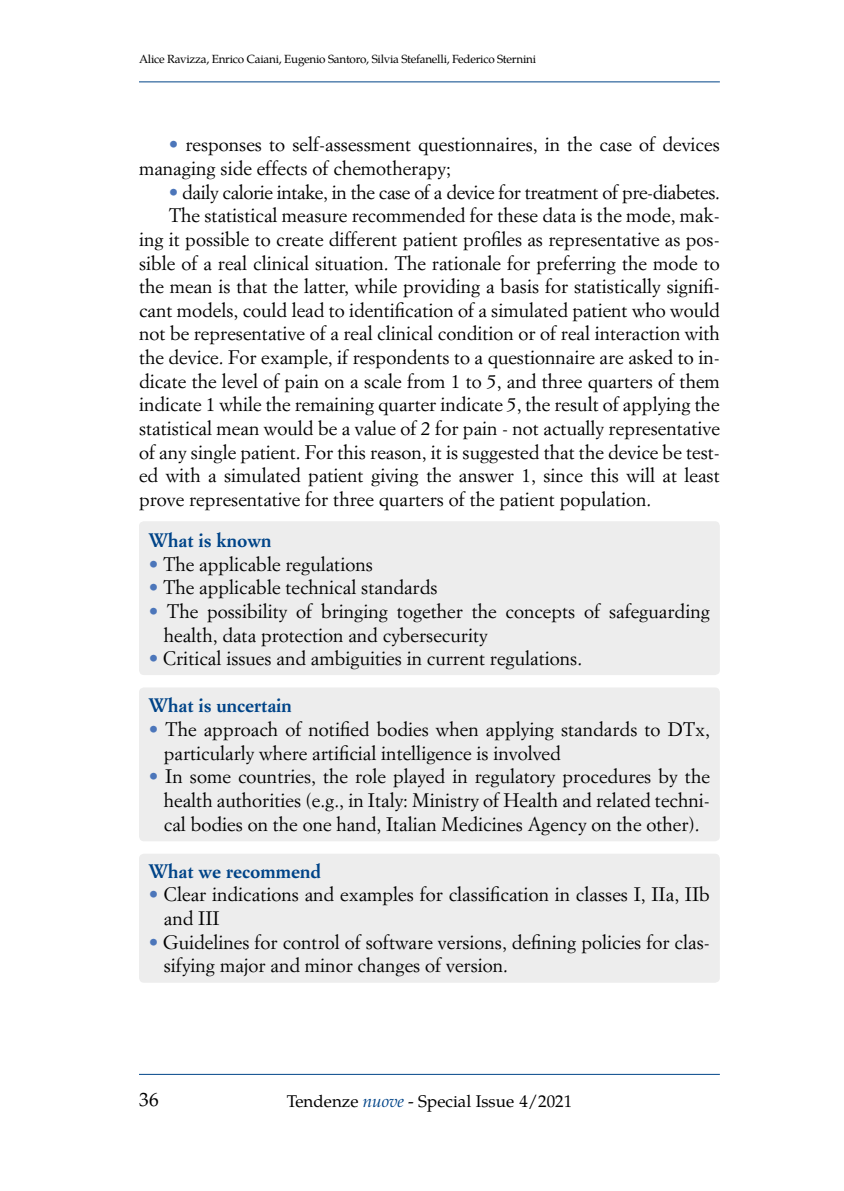
<style>
.page{position:relative;width:844px;height:1191px;background:#fff}
.page>*{position:absolute;margin:0;border:0;box-sizing:border-box;transform-origin:0 0}
.t1{font:19.25px/23.6px "Simoncini Garamond";color:#000}
.t2{font:19.25px "Simoncini Garamond";letter-spacing:-.02em;color:#000}
.t3{font:700 19.25px "Simoncini Garamond Std";color:#048}
.t4{font:19.25px "Te X Gyre Pagella";color:#000}
.t5{font:16.97px "Te X Gyre Pagella";color:#000}
.t6{font:11.9px "Te X Gyre Pagella";letter-spacing:-.02em;color:#000}
.s1{color:#4c76ba}
.s2{font-style:italic;color:#048}
</style>
<div class="page">
<hr style="left:139px;top:1074px;width:580px;height:1px;background:#048">
<hr style="left:139px;top:82px;width:580px;height:1px;background:#048">
<div style="left:139px;top:521px;width:580px;height:154px;background:#ededed;border-radius:5px"></div>
<div style="left:139px;top:687px;width:580px;height:154px;background:#ededed;border-radius:5px"></div>
<div style="left:139px;top:853px;width:580px;height:129px;background:#ededed;border-radius:5px"></div>
<p class="t6" style="left:139px;top:50px;width:398px">Alice Ravizza, Enrico Caiani, Eugenio Santoro, Silvia Stefanelli, Federico Sternini</p>
<p class="t1" style="left:139px;top:132px;width:582px;text-indent:30px"><span class="s1">•</span> responses to self-assessment questionnaires, in the case of devices managing side effects of chemotherapy;</p>
<p class="t2" style="left:169px;top:180px;width:552px"><span class="s1">•</span> daily calorie intake, in the case of a device for treatment of pre-diabetes.</p>
<p class="t1" style="left:169px;top:203px;width:552px">The statistical measure recommended for these data is the mode, mak-</p>
<p class="t1" style="left:139px;top:227px;width:582px">ing it possible to create different patient profiles as representative as pos-</p>
<p class="t1" style="left:139px;top:251px;width:582px">sible of a real clinical situation. The rationale for preferring the mode to</p>
<p class="t1" style="left:139px;top:274px;width:582px">the mean is that the latter, while providing a basis for statistically signifi-</p>
<p class="t1" style="left:139px;top:298px;width:582px">cant models, could lead to identification of a simulated patient who would</p>
<p class="t1" style="left:139px;top:321px;width:582px">not be representative of a real clinical condition or of real interaction with</p>
<p class="t1" style="left:139px;top:345px;width:582px">the device. For example, if respondents to a questionnaire are asked to in-</p>
<p class="t1" style="left:139px;top:369px;width:582px">dicate the level of pain on a scale from 1 to 5, and three quarters of them</p>
<p class="t1" style="left:139px;top:392px;width:582px">indicate 1 while the remaining quarter indicate 5, the result of applying the</p>
<p class="t1" style="left:139px;top:416px;width:582px">statistical mean would be a value of 2 for pain - not actually representative</p>
<p class="t1" style="left:139px;top:440px;width:582px">of any single patient. For this reason, it is suggested that the device be test-</p>
<p class="t1" style="left:139px;top:463px;width:582px">ed with a simulated patient giving the answer 1, since this will at least</p>
<p class="t1" style="left:139px;top:487px;width:513px">prove representative for three quarters of the patient population.</p>
<p class="t3" style="left:149px;top:528px;width:124px">What is known</p>
<p class="t1" style="left:149px;top:551px;width:225px"><span class="s1">•</span> The applicable regulations</p>
<p class="t1" style="left:149px;top:575px;width:290px"><span class="s1">•</span> The applicable technical standards</p>
<p class="t1" style="left:164px;top:599px;width:547px;text-indent:-15px"><span class="s1">•</span> The possibility of bringing together the concepts of safeguarding health, data protection and cybersecurity</p>
<p class="t1" style="left:149px;top:646px;width:434px"><span class="s1">•</span> Critical issues and ambiguities in current regulations.</p>
<p class="t3" style="left:149px;top:693px;width:144px">What is uncertain</p>
<p class="t1" style="left:164px;top:717px;width:547px;text-indent:-15px"><span class="s1">•</span> The approach of notified bodies when applying standards to DTx, particularly where artificial intelligence is involved</p>
<p class="t1" style="left:164px;top:764px;width:547px;text-align:justify;text-indent:-15px"><span class="s1">•</span> In some countries, the role played in regulatory procedures by the health authorities (e.g., in Italy: Ministry of Health and related techni&shy;cal bodies on the one hand, Italian Medicines Agency on the other).</p>
<p class="t3" style="left:149px;top:859px;width:173px">What we recommend</p>
<p class="t1" style="left:164px;top:882px;width:547px;text-indent:-15px"><span class="s1">•</span> Clear indications and examples for classification in classes I, IIa, IIb and III</p>
<p class="t1" style="left:164px;top:929px;width:547px;text-indent:-15px"><span class="s1">•</span> Guidelines for control of software versions, defining policies for clas&shy;sifying major and minor changes of version.</p>
<p class="t4" style="left:139px;top:1084px;width:21px">36</p>
<p class="t5" style="left:286px;top:1088px;width:287px">Tendenze <span class="s2">nuove</span> - Special Issue 4/2021</p>
</div>
